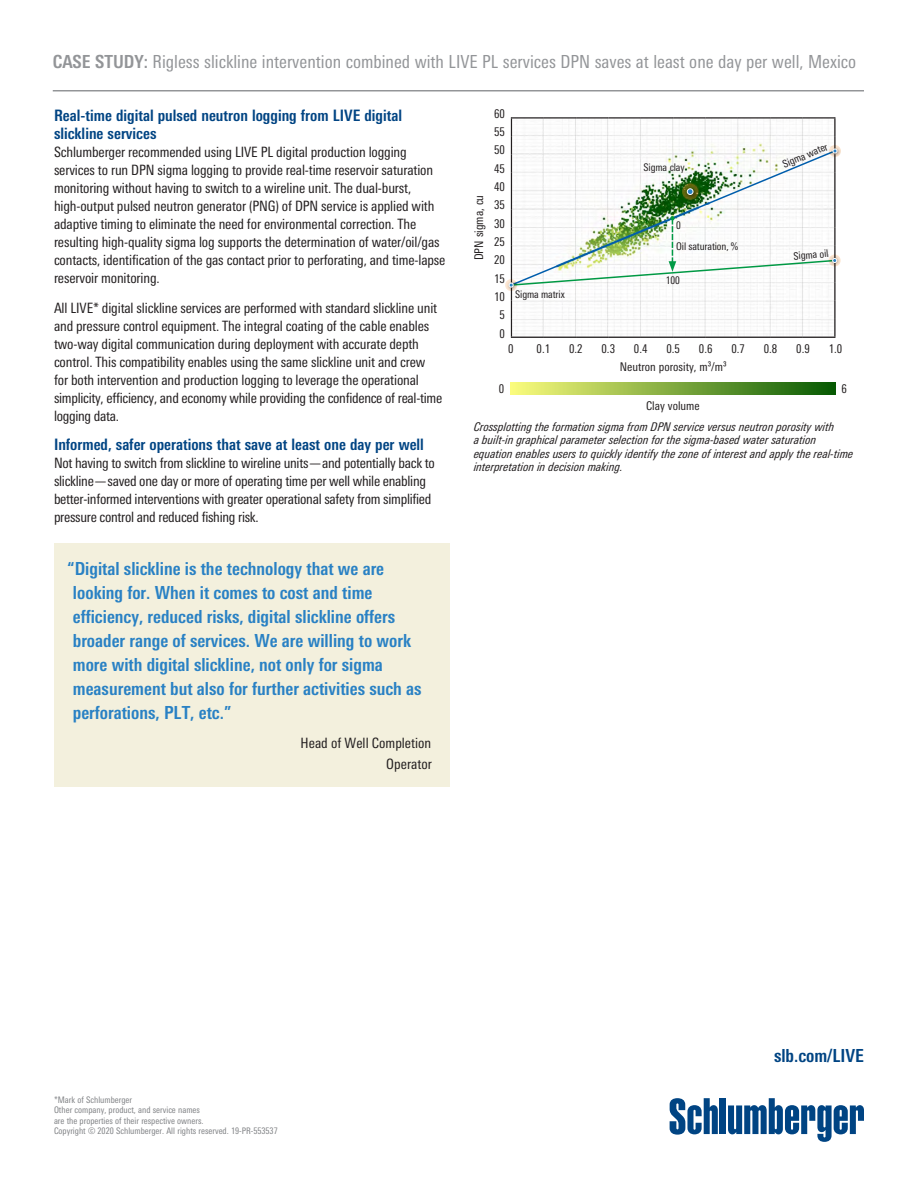
<style>
.page{position:relative;width:918px;height:1188px;background:#fff}
.page>*{position:absolute;margin:0;border:0;box-sizing:border-box;transform-origin:0 0}
.Clients__quote{font:700 condensed 18px/24px "Univers Next Pro";color:#2981c4}
._2nd_Page_Heading{font:condensed 18px "Univers Next Pro";color:#939598}
.URL{font:700 condensed 18px "Univers Next Pro";color:#004483}
.Body_Head{font:700 condensed 15.75px/18px "Univers Next Pro";color:#004483}
.Body_Text{font:condensed 14.25px/18px "Univers Next Pro";letter-spacing:-.01em;color:#231f20}
.Client_Name_-_Title{font:condensed 14.25px "Univers Next Pro";color:#231f20}
.t1{font:italic condensed 12px/13.5px "Univers Next Pro";color:#231f20}
.Chart_Axis_Name{font:condensed 12px "Univers Next Pro";color:#231f20}
.Chart_Axis_Numbers_H{font:condensed 12px "Univers Next Pro";color:#231f20}
.Chart_Axis_Numbers_V{font:condensed 12px "Univers Next Pro";color:#231f20}
.Description{font:condensed 10.5px "Univers Next Pro";letter-spacing:-.01em;color:#231f20}
.Boilerplate__docket{font:condensed 9px/10.5px "Univers Next Pro";color:#808285}
.s1{font-weight:700}
</style>
<div class="page">
<div style="left:720px;top:1098px;width:6px;height:36px;background:#004483"></div>
<svg style="left:728px;top:1098px;width:136px;height:44px"></svg>
<svg style="left:670px;top:1098px;width:48px;height:37px"></svg>
<hr style="left:53px;top:90px;width:811px;height:1px;background:#939598">
<div style="left:54px;top:543px;width:396px;height:244px;background:#f3f0dd"></div>
<hr style="left:511px;top:117px;width:33px;height:2px;background:#231f20">
<hr style="left:544px;top:117px;width:32px;height:2px;background:#231f20">
<hr style="left:576px;top:117px;width:33px;height:2px;background:#231f20">
<hr style="left:609px;top:117px;width:32px;height:2px;background:#231f20">
<hr style="left:641px;top:117px;width:32px;height:2px;background:#231f20">
<hr style="left:673px;top:117px;width:33px;height:2px;background:#231f20">
<hr style="left:706px;top:117px;width:32px;height:2px;background:#231f20">
<hr style="left:738px;top:117px;width:32px;height:2px;background:#231f20">
<hr style="left:770px;top:117px;width:33px;height:2px;background:#231f20">
<hr style="left:803px;top:117px;width:33px;height:2px;background:#231f20">
<hr style="left:511px;top:337px;width:33px;height:1px;background:#231f20">
<hr style="left:544px;top:337px;width:32px;height:1px;background:#231f20">
<hr style="left:576px;top:337px;width:33px;height:1px;background:#231f20">
<hr style="left:609px;top:337px;width:32px;height:1px;background:#231f20">
<hr style="left:641px;top:337px;width:32px;height:1px;background:#231f20">
<hr style="left:673px;top:337px;width:33px;height:1px;background:#231f20">
<hr style="left:706px;top:337px;width:32px;height:1px;background:#231f20">
<hr style="left:738px;top:337px;width:32px;height:1px;background:#231f20">
<hr style="left:770px;top:337px;width:33px;height:1px;background:#231f20">
<hr style="left:803px;top:337px;width:33px;height:1px;background:#231f20">
<svg style="left:510px;top:383px;width:326px;height:12px;background:#80aa3f"></svg>
<div style="left:830px;top:146px;width:11px;height:11px;background:#231f20;opacity:.5"></div>
<div style="left:505px;top:279px;width:12px;height:12px;background:#fdedde;border-radius:50%"></div>
<div style="left:506px;top:280px;width:11px;height:11px;background:#231f20;opacity:.5"></div>
<div style="left:830px;top:256px;width:10px;height:10px;background:#231f20;opacity:.5"></div>
<svg style="left:509px;top:119px;width:328px;height:218px"></svg>
<p class="_2nd_Page_Heading" style="left:53px;top:51px;width:805px"><span class="s1">CASE STUDY:</span> Rigless slickline intervention combined with LIVE PL services DPN saves at least one day per well, Mexico</p>
<p class="Body_Head" style="left:54px;top:107px;width:350px">Real-time digital pulsed neutron logging from LIVE digital slickline services</p>
<p class="Body_Text" style="left:54px;top:143px;width:393px">Schlumberger recommended using LIVE PL digital production logging services to run DPN sigma logging to provide real-time reservoir saturation monitoring without having to switch to a wireline unit. The dual-burst, high-output pulsed neutron generator (PNG) of DPN service is applied with adaptive timing to eliminate the need for environmental correction. The resulting high-quality sigma log supports the determination of water/oil/gas contacts, identification of the gas contact prior to perforating, and time-lapse reservoir monitoring.</p>
<p class="Body_Text" style="left:54px;top:299px;width:390px">All LIVE* digital slickline services are performed with standard slickline unit and pressure control equipment. The integral coating of the cable enables two-way digital communication during deployment with accurate depth control. This compatibility enables using the same slickline unit and crew for both intervention and production logging to leverage the operational simplicity, efficiency, and economy while providing the confidence of real-time logging data.</p>
<p class="Body_Head" style="left:54px;top:435px;width:371px">Informed, safer operations that save at least one day per well</p>
<p class="Body_Text" style="left:54px;top:454px;width:382px">Not having to switch from slickline to wireline units—and potentially back to slickline—saved one day or more of operating time per well while enabling better-informed interventions with greater operational safety from simplified pressure control and reduced fishing risk.</p>
<p class="Clients__quote" style="left:73px;top:556px;width:350px;text-indent:-6px">“Digital slickline is the technology that we are looking for. When it comes to cost and time efficiency, reduced risks, digital slickline offers broader range of services. We are willing to work more with digital slickline, not only for sigma measurement but also for further activities such as perforations, PLT, etc.”</p>
<p class="Client_Name_-_Title" style="left:301px;top:735px;width:132px">Head of Well Completion</p>
<p class="Client_Name_-_Title" style="left:386px;top:756px;width:47px">Operator</p>
<p class="Chart_Axis_Name" style="left:472px;top:260px;width:67px;rotate:-90deg">DPN sigma, cu</p>
<p class="Chart_Axis_Numbers_V" style="left:494px;top:107px;width:12px">60</p>
<p class="Chart_Axis_Numbers_V" style="left:494px;top:125px;width:12px">55</p>
<p class="Chart_Axis_Numbers_V" style="left:494px;top:143px;width:12px">50</p>
<p class="Chart_Axis_Numbers_V" style="left:494px;top:162px;width:12px">45</p>
<p class="Chart_Axis_Numbers_V" style="left:494px;top:180px;width:12px">40</p>
<p class="Chart_Axis_Numbers_V" style="left:494px;top:198px;width:12px">35</p>
<p class="Chart_Axis_Numbers_V" style="left:494px;top:217px;width:12px">30</p>
<p class="Chart_Axis_Numbers_V" style="left:494px;top:235px;width:12px">25</p>
<p class="Chart_Axis_Numbers_V" style="left:494px;top:253px;width:12px">20</p>
<p class="Chart_Axis_Numbers_V" style="left:494px;top:272px;width:12px">15</p>
<p class="Chart_Axis_Numbers_V" style="left:494px;top:290px;width:12px">10</p>
<p class="Chart_Axis_Numbers_V" style="left:499px;top:308px;width:7px">5</p>
<p class="Chart_Axis_Numbers_V" style="left:499px;top:327px;width:7px">0</p>
<p class="Description" style="left:515px;top:288px;width:51px">Sigma matrix</p>
<p class="Description" style="left:644px;top:161px;width:43px">Sigma clay</p>
<p class="Description" style="left:676px;top:219px;width:6px">0</p>
<p class="Description" style="left:676px;top:240px;width:64px">Oil saturation, %</p>
<p class="Description" style="left:666px;top:274px;width:16px">100</p>
<p class="Description" style="left:781px;top:159px;width:49px;rotate:-23deg">Sigma water</p>
<p class="Description" style="left:793px;top:250px;width:36px;rotate:-4deg">Sigma oil</p>
<p class="Chart_Axis_Numbers_H" style="left:508px;top:342px;width:7px">0</p>
<p class="Chart_Axis_Numbers_H" style="left:537px;top:342px;width:15px">0.1</p>
<p class="Chart_Axis_Numbers_H" style="left:569px;top:342px;width:15px">0.2</p>
<p class="Chart_Axis_Numbers_H" style="left:602px;top:342px;width:15px">0.3</p>
<p class="Chart_Axis_Numbers_H" style="left:634px;top:342px;width:15px">0.4</p>
<p class="Chart_Axis_Numbers_H" style="left:666px;top:342px;width:15px">0.5</p>
<p class="Chart_Axis_Numbers_H" style="left:699px;top:342px;width:15px">0.6</p>
<p class="Chart_Axis_Numbers_H" style="left:731px;top:342px;width:15px">0.7</p>
<p class="Chart_Axis_Numbers_H" style="left:764px;top:342px;width:15px">0.8</p>
<p class="Chart_Axis_Numbers_H" style="left:796px;top:342px;width:15px">0.9</p>
<p class="Chart_Axis_Numbers_H" style="left:829px;top:342px;width:15px">1.0</p>
<p class="Chart_Axis_Name" style="left:620px;top:359px;width:108px">Neutron porosity, m3/m3</p>
<p class="Chart_Axis_Numbers_V" style="left:499px;top:382px;width:7px">0</p>
<p class="Chart_Axis_Numbers_V" style="left:842px;top:382px;width:7px">6</p>
<p class="Chart_Axis_Name" style="left:646px;top:398px;width:55px">Clay volume</p>
<p class="t1" style="left:474px;top:420px;width:381px">Crossplotting the formation sigma from DPN service versus neutron porosity with<br>a built-in graphical parameter selection for the sigma-based water saturation equation enables users to quickly identify the zone of interest and apply the real-time interpretation in decision making.</p>
<p class="Boilerplate__docket" style="left:54px;top:1094px;width:80px">*Mark of Schlumberger</p>
<p class="Boilerplate__docket" style="left:54px;top:1105px;width:151px">Other company, product, and service names are the properties of their respective owners.</p>
<p class="Boilerplate__docket" style="left:54px;top:1126px;width:225px">Copyright © 2020 Schlumberger. All rights reserved. 19-PR-553537</p>
<p class="URL" style="left:774px;top:1045px;width:91px">slb.com/LIVE</p>
</div>
